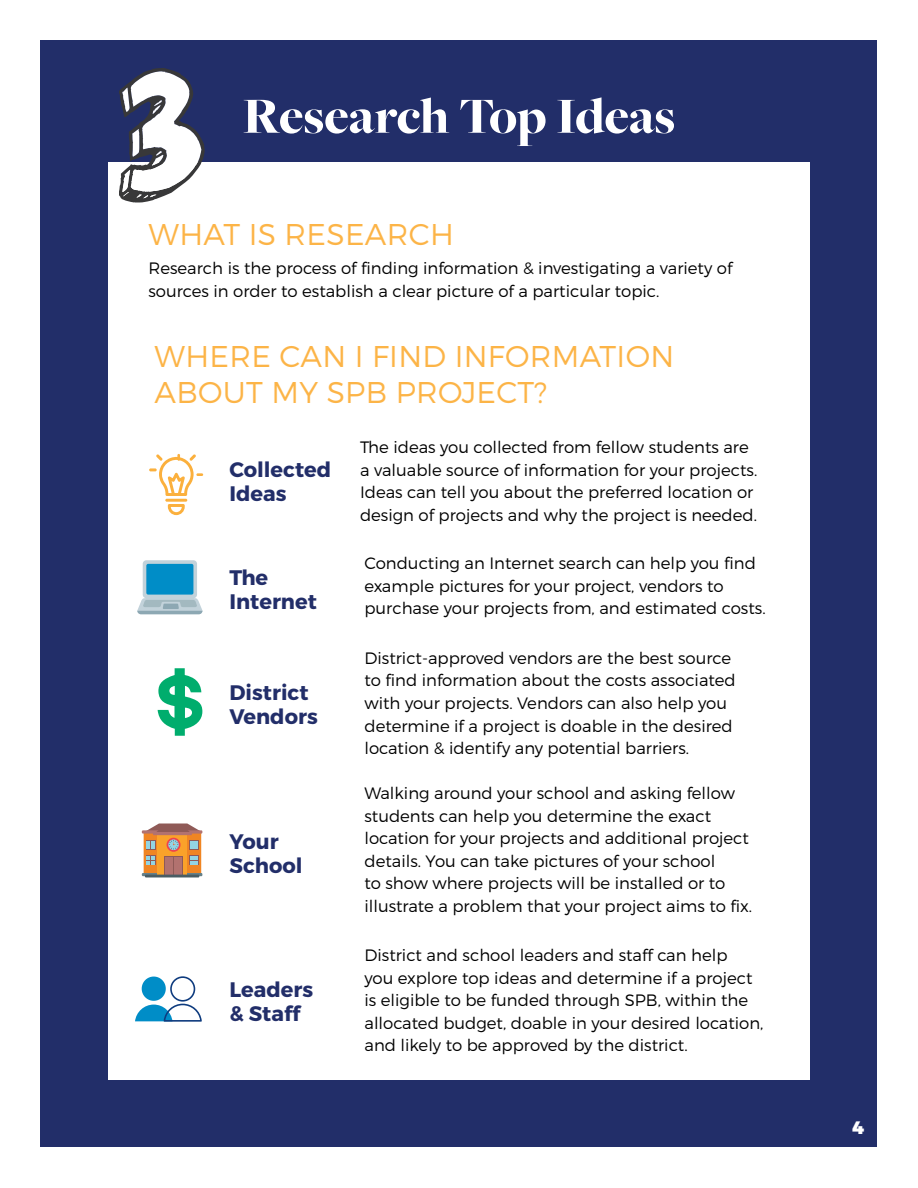
<style>
.page{position:relative;width:918px;height:1188px;background:#fff}
.page>*{position:absolute;margin:0;border:0;box-sizing:border-box;transform-origin:0 0}
.t1{font:900 52.5px "Freight Big Pro";color:#fff}
.t2{font:300 30px/36px "Montserrat";letter-spacing:.01em;color:#fcb447}
.t3{font:700 21px/24px "Montserrat";color:#222e69}
.t4{font:900 18px "Montserrat";color:#fff}
.t5{font:300 16.5px/22.5px "Montserrat";color:#000}
</style>
<div class="page">
<div style="left:40px;top:40px;width:838px;height:1108px;background:#222e69"></div>
<div style="left:108px;top:162px;width:702px;height:918px;background:#fff"></div>
<svg style="left:119px;top:68px;width:86px;height:134px"></svg>
<svg style="left:137px;top:560px;width:65px;height:54px;background:#74b6d2"></svg>
<hr style="left:165px;top:499px;width:22px;height:3px;background:#fbb03d">
<svg style="left:168px;top:504px;width:17px;height:11px"></svg>
<svg style="left:149px;top:454px;width:54px;height:42px"></svg>
<svg style="left:158px;top:668px;width:44px;height:68px"></svg>
<svg style="left:142px;top:830px;width:60px;height:4px"></svg>
<hr style="left:142px;top:873px;width:60px;height:3px;background:#658089;border-radius:2px">
<svg style="left:158px;top:833px;width:29px;height:42px"></svg>
<div style="left:165px;top:857px;width:8px;height:18px;background:#89696a"></div>
<div style="left:174px;top:857px;width:7px;height:18px;background:#89696a"></div>
<svg style="left:144px;top:824px;width:57px;height:50px;background:#ca8c5b"></svg>
<hr style="left:145px;top:875px;width:54px;height:2px;background:#4a5d64">
<svg style="left:135px;top:976px;width:67px;height:46px"></svg>
<h1 class="t1" style="left:243px;top:81px;width:434px">Research Top Ideas</h1>
<h2 class="t2" style="left:149px;top:216px;width:307px">WHAT IS RESEARCH</h2>
<p class="t5" style="left:148px;top:257px;width:585px">Research is the process of finding information &amp; investigating a variety of sources in order to establish a clear picture of a particular topic.</p>
<h2 class="t2" style="left:155px;top:337px;width:521px">WHERE CAN I FIND INFORMATION<br>ABOUT MY SPB PROJECT?</h2>
<p class="t5" style="left:360px;top:436px;width:399px">The ideas you collected from fellow students are a valuable source of information for your projects.<br>Ideas can tell you about the preferred location or design of projects and why the project is needed.</p>
<p class="t3" style="left:230px;top:458px;width:103px">Collected<br>Ideas</p>
<p class="t3" style="left:230px;top:566px;width:89px">The<br>Internet</p>
<p class="t3" style="left:230px;top:681px;width:90px">District<br>Vendors</p>
<p class="t3" style="left:230px;top:830px;width:75px">Your<br>School</p>
<p class="t3" style="left:230px;top:978px;width:85px">Leaders &amp; Staff</p>
<p class="t5" style="left:364px;top:552px;width:403px">Conducting an Internet search can help you find example pictures for your project, vendors to purchase your projects from, and estimated costs.</p>
<p class="t5" style="left:364px;top:647px;width:373px">District-approved vendors are the best source to find information about the costs associated with your projects. Vendors can also help you determine if a project is doable in the desired location &amp; identify any potential barriers.</p>
<p class="t5" style="left:364px;top:782px;width:389px">Walking around your school and asking fellow students can help you determine the exact location for your projects and additional project details. You can take pictures of your school<br>to show where projects will be installed or to illustrate a problem that your project aims to fix.</p>
<p class="t5" style="left:364px;top:944px;width:401px">District and school leaders and staff can help<br>you explore top ideas and determine if a project is eligible to be funded through SPB, within the allocated budget, doable in your desired location, and likely to be approved by the district.</p>
<p class="t4" style="left:852px;top:1116px;width:13px">4</p>
</div>
